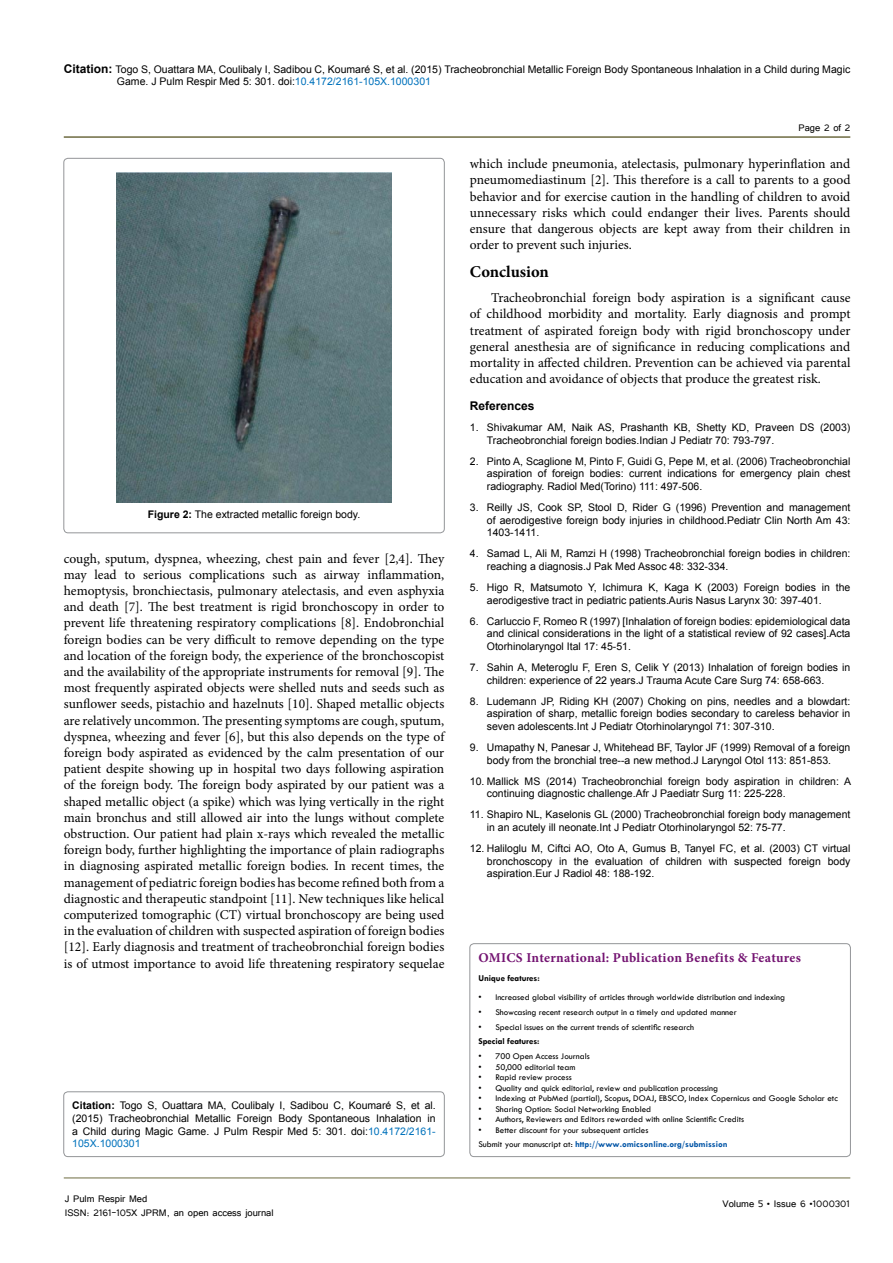
<style>
.page{position:relative;width:893px;height:1263px;background:#fff}
.page>*{position:absolute;margin:0;border:0;box-sizing:border-box;transform-origin:0 0}
.t1{font:700 16.5px "Minion Pro";color:#000}
.t2{font:13.5px/16.2px "Minion Pro";letter-spacing:-.005em;color:#000;text-align:justify}
.t3{font:700 13.5px "Minion Pro";letter-spacing:.02em;color:#741472}
.t4{font:12px/14.4px "Tunga";color:#000}
.t5{font:700 12px "Arial";color:#000}
.t6{font:10.5px/12.6px "Arial";color:#000}
.t7{font:9px/14.7px "Tw Cen";color:#000}
.t8{font:700 9px "Tw Cen";color:#000}
.s1{font-weight:700;font-size:12px}
.s2{color:#0072bc}
.s3{font-weight:700}
.s4{font-weight:700;color:#0054a6}
</style>
<div class="page">
<hr style="left:64px;top:1178px;width:786px;height:1px;background:#6e6b41">
<hr style="left:64px;top:136px;width:786px;height:2px;background:#6e6b41">
<div style="left:64px;top:1092px;width:380px;height:64px;border:1px solid #939598;border-radius:4px"></div>
<img style="left:117px;top:173px;width:274px;height:329px">
<div style="left:64px;top:158px;width:380px;height:375px;border:1px solid #939598;border-radius:4px"></div>
<div style="left:470px;top:944px;width:380px;height:212px;border:1px solid #939598;border-radius:4px"></div>
<p class="t6" style="left:117px;top:63px;width:735px;text-indent:-53px"><span class="s1">Citation:</span> Togo S, Ouattara MA, Coulibaly I, Sadibou C, Koumaré S, et al. (2015) Tracheobronchial Metallic Foreign Body Spontaneous Inhalation in a Child during Magic<br>Game. J Pulm Respir Med 5: 301. doi:<span class="s2">10.4172/2161-105X.1000301</span></p>
<p class="t4" style="left:798px;top:119px;width:54px">Page 2 of 2</p>
<p class="t6" style="left:148px;top:508px;width:214px"><span class="s3">Figure 2:</span> The extracted metallic foreign body.</p>
<p class="t2" style="left:64px;top:550px;width:382px">cough, sputum, dyspnea, wheezing, chest pain and fever [2,4]. They may lead to serious complications such as airway inflammation, hemoptysis, bronchiectasis, pulmonary atelectasis, and even asphyxia and death [7]. The best treatment is rigid bronchoscopy in order to prevent life threatening respiratory complications [8]. Endobronchial foreign bodies can be very difficult to remove depending on the type and location of the foreign body, the experience of the bronchoscopist and the availability of the appropriate instruments for removal [9]. The most frequently aspirated objects were shelled nuts and seeds such as sunflower seeds, pistachio and hazelnuts [10]. Shaped metallic objects are relatively uncommon. The presenting symptoms are cough, sputum, dyspnea, wheezing and fever [6], but this also depends on the type of foreign body aspirated as evidenced by the calm presentation of our patient despite showing up in hospital two days following aspiration of the foreign body. The foreign body aspirated by our patient was a shaped metallic object (a spike) which was lying vertically in the right main bronchus and still allowed air into the lungs without complete obstruction. Our patient had plain x-rays which revealed the metallic foreign body, further highlighting the importance of plain radiographs in diagnosing aspirated metallic foreign bodies. In recent times, the management of pediatric foreign bodies has become refined both from a diagnostic and therapeutic standpoint [11]. New techniques like helical computerized tomographic (CT) virtual bronchoscopy are being used in the evaluation of children with suspected aspiration of foreign bodies [12]. Early diagnosis and treatment of tracheobronchial foreign bodies is of utmost importance to avoid life threatening respiratory sequelae</p>
<p class="t6" style="left:72px;top:1099px;width:365px;text-align:justify"><span class="s3">Citation:</span> Togo S, Ouattara MA, Coulibaly I, Sadibou C, Koumaré S, et al. (2015) Tracheobronchial Metallic Foreign Body Spontaneous Inhalation in a Child during Magic Game. J Pulm Respir Med 5: 301. doi:<span class="s2">10.4172/2161- 105X.1000301</span></p>
<p class="t4" style="left:65px;top:1190px;width:210px">J Pulm Respir Med<br>ISSN: 2161-105X JPRM, an open access journal</p>
<p class="t2" style="left:470px;top:156px;width:382px">which include pneumonia, atelectasis, pulmonary hyperinflation and pneumomediastinum [2]. This therefore is a call to parents to a good behavior and for exercise caution in the handling of children to avoid unnecessary risks which could endanger their lives. Parents should ensure that dangerous objects are kept away from their children in order to prevent such injuries.</p>
<p class="t1" style="left:470px;top:260px;width:81px">Conclusion</p>
<p class="t2" style="left:470px;top:290px;width:382px;text-indent:21px">Tracheobronchial foreign body aspiration is a significant cause of childhood morbidity and mortality. Early diagnosis and prompt treatment of aspirated foreign body with rigid bronchoscopy under general anesthesia are of significance in reducing complications and mortality in affected children. Prevention can be achieved via parental education and avoidance of objects that produce the greatest risk.</p>
<p class="t5" style="left:470px;top:398px;width:66px">References</p>
<p class="t6" style="left:487px;top:421px;width:365px;text-indent:-17px">1. Shivakumar AM, Naik AS, Prashanth KB, Shetty KD, Praveen DS (2003)<br>Tracheobronchial foreign bodies.Indian J Pediatr 70: 793-797.</p>
<p class="t6" style="left:487px;top:455px;width:365px;text-align:justify;text-indent:-17px">2. Pinto A, Scaglione M, Pinto F, Guidi G, Pepe M, et al. (2006) Tracheobronchial aspiration of foreign bodies: current indications for emergency plain chest radiography. Radiol Med(Torino) 111: 497-506.</p>
<p class="t6" style="left:487px;top:501px;width:365px;text-align:justify;text-indent:-17px">3. Reilly JS, Cook SP, Stool D, Rider G (1996) Prevention and management of aerodigestive foreign body injuries in childhood.Pediatr Clin North Am 43:<br>1403-1411.</p>
<p class="t6" style="left:487px;top:547px;width:365px;text-indent:-17px">4. Samad L, Ali M, Ramzi H (1998) Tracheobronchial foreign bodies in children: reaching a diagnosis.J Pak Med Assoc 48: 332-334.</p>
<p class="t6" style="left:487px;top:581px;width:365px;text-indent:-17px">5. Higo R, Matsumoto Y, Ichimura K, Kaga K (2003) Foreign bodies in the aerodigestive tract in pediatric patients.Auris Nasus Larynx 30: 397-401.</p>
<p class="t6" style="left:487px;top:615px;width:365px;text-align:justify;text-indent:-17px">6. Carluccio F, Romeo R (1997) [Inhalation of foreign bodies: epidemiological data and clinical considerations in the light of a statistical review of 92 cases].Acta Otorhinolaryngol Ital 17: 45-51.</p>
<p class="t6" style="left:487px;top:661px;width:365px;text-indent:-17px">7. Sahin A, Meteroglu F, Eren S, Celik Y (2013) Inhalation of foreign bodies in children: experience of 22 years.J Trauma Acute Care Surg 74: 658-663.</p>
<p class="t6" style="left:487px;top:695px;width:365px;text-align:justify;text-indent:-17px">8. Ludemann JP, Riding KH (2007) Choking on pins, needles and a blowdart: aspiration of sharp, metallic foreign bodies secondary to careless behavior in seven adolescents.Int J Pediatr Otorhinolaryngol 71: 307-310.</p>
<p class="t6" style="left:470px;top:741px;width:382px;text-align:center">9. Umapathy N, Panesar J, Whitehead BF, Taylor JF (1999) Removal of a foreign body from the bronchial tree--a new method.J Laryngol Otol 113: 851-853.</p>
<p class="t6" style="left:487px;top:775px;width:366px;text-indent:-17px">10. Mallick MS (2014) Tracheobronchial foreign body aspiration in children: A continuing diagnostic challenge.Afr J Paediatr Surg 11: 225-228.</p>
<p class="t6" style="left:487px;top:808px;width:365px;text-indent:-17px">11. Shapiro NL, Kaselonis GL (2000) Tracheobronchial foreign body management in an acutely ill neonate.Int J Pediatr Otorhinolaryngol 52: 75-77.</p>
<p class="t6" style="left:487px;top:842px;width:365px;text-align:justify;text-indent:-17px">12. Haliloglu M, Ciftci AO, Oto A, Gumus B, Tanyel FC, et al. (2003) CT virtual bronchoscopy in the evaluation of children with suspected foreign body aspiration.Eur J Radiol 48: 188-192.</p>
<p class="t3" style="left:478px;top:948px;width:324px">OMICS International: Publication Benefits &amp; Features</p>
<p class="t8" style="left:478px;top:973px;width:63px">Unique features:</p>
<p class="t7" style="left:478px;top:990px;width:308px">• Increased global visibility of articles through worldwide distribution and indexing</p>
<p class="t7" style="left:478px;top:1004px;width:260px">• Showcasing recent research output in a timely and updated manner</p>
<p class="t7" style="left:478px;top:1019px;width:217px">• Special issues on the current trends of scientific research</p>
<p class="t8" style="left:478px;top:1036px;width:63px">Special features:</p>
<p class="t7" style="left:478px;top:1049px;width:113px">• 700 Open Access Journals</p>
<p class="t7" style="left:478px;top:1059px;width:98px">• 50,000 editorial team</p>
<p class="t7" style="left:478px;top:1070px;width:95px">• Rapid review process</p>
<p class="t7" style="left:478px;top:1080px;width:241px">• Quality and quick editorial, review and publication processing</p>
<p class="t7" style="left:478px;top:1091px;width:361px">• Indexing at PubMed (partial), Scopus, DOAJ, EBSCO, Index Copernicus and Google Scholar etc</p>
<p class="t7" style="left:478px;top:1101px;width:174px">• Sharing Option: Social Networking Enabled</p>
<p class="t7" style="left:478px;top:1112px;width:267px">• Authors, Reviewers and Editors rewarded with online Scientific Credits</p>
<p class="t7" style="left:478px;top:1122px;width:251px">• Better discount for your subsequent articles<br>Submit your manuscript at: <span class="s4">http://www.omicsonline.org/submission</span></p>
<p class="t4" style="left:722px;top:1196px;width:129px">Volume 5 • Issue 6 •1000301</p>
</div>
